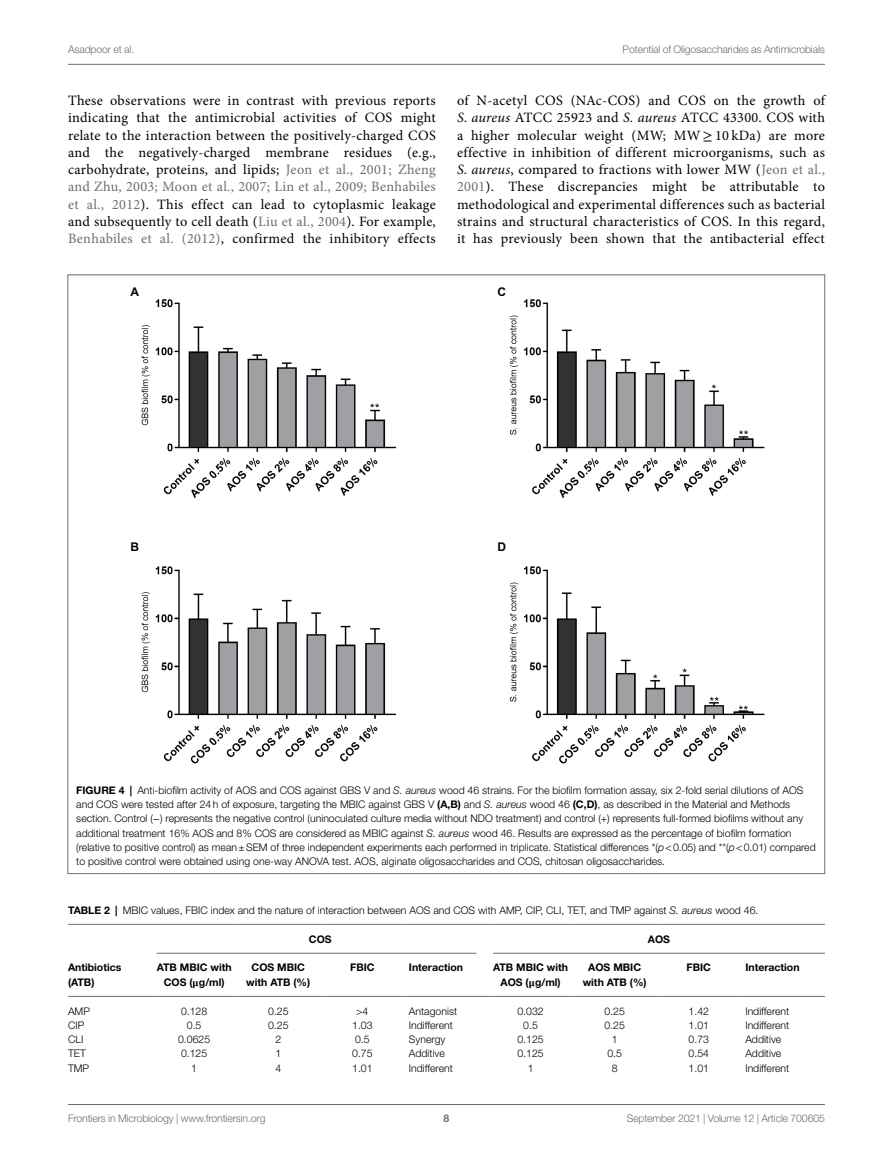
<style>
.page{position:relative;width:893px;height:1170px;background:#fff}
.page>*{position:absolute;margin:0;border:0;box-sizing:border-box;transform-origin:0 0}
.TEXT{font:14.25px/17.2px "Minion Pro";letter-spacing:.02em;color:#000;text-align:justify}
.t1{font:700 12px "Arial";color:#000}
.FIG_LEG{font:300 10.5px/14.2px "Helvetica Neue LT Std";color:#000}
.TB_TX{font:300 10.5px "Helvetica Neue LT Std";color:#000}
.t2{font:300 10.5px "Helvetica Neue LT Std";letter-spacing:-.015em;color:#6d6e71}
.TB_CH{font:700 10.5px/14.2px "Helvetica Neue LT Std";color:#000;text-align:center}
.TT_NO_RULE{font:300 10.5px "Helvetica Neue LT Std";color:#000}
.TB_STH{font:700 10.5px "Helvetica Neue LT Std";color:#000}
.t3{font:700 10.5px "Helvetica Neue LT Std";color:#6d6e71}
.s1{color:#6d6e71}
.s2{font-style:italic}
.s3{font-family:"STIX General"}
.s4{font-weight:700}
.s5{font-family:"STIX General";font-weight:400}
</style>
<div class="page">
<hr style="left:68px;top:64px;width:757px;height:1px;background:#6d6e71">
<hr style="left:68px;top:1104px;width:757px;height:1px;background:#6d6e71">
<img style="left:141px;top:299px;width:624px;height:465px">
<hr style="left:152px;top:924px;width:84px;height:1px;background:#6d6e71">
<hr style="left:236px;top:924px;width:84px;height:1px;background:#6d6e71">
<hr style="left:320px;top:924px;width:84px;height:1px;background:#6d6e71">
<hr style="left:404px;top:924px;width:85px;height:1px;background:#6d6e71">
<hr style="left:489px;top:924px;width:84px;height:1px;background:#6d6e71">
<hr style="left:573px;top:924px;width:84px;height:1px;background:#6d6e71">
<hr style="left:657px;top:924px;width:84px;height:1px;background:#6d6e71">
<hr style="left:741px;top:924px;width:84px;height:1px;background:#6d6e71">
<hr style="left:68px;top:924px;width:84px;height:1px;background:#6d6e71">
<hr style="left:152px;top:996px;width:84px;height:1px;background:#6d6e71">
<hr style="left:236px;top:996px;width:84px;height:1px;background:#6d6e71">
<hr style="left:320px;top:996px;width:84px;height:1px;background:#6d6e71">
<hr style="left:404px;top:996px;width:85px;height:1px;background:#6d6e71">
<hr style="left:489px;top:996px;width:84px;height:1px;background:#6d6e71">
<hr style="left:573px;top:996px;width:84px;height:1px;background:#6d6e71">
<hr style="left:657px;top:996px;width:84px;height:1px;background:#6d6e71">
<hr style="left:741px;top:996px;width:84px;height:1px;background:#6d6e71">
<hr style="left:68px;top:996px;width:84px;height:1px;background:#6d6e71">
<hr style="left:157px;top:952px;width:320px;height:1px;background:#6d6e71">
<hr style="left:493px;top:952px;width:332px;height:1px;background:#6d6e71">
<p class="t2" style="left:68px;top:42px;width:68px">Asadpoor et al.</p>
<p class="t2" style="left:623px;top:42px;width:204px">Potential of Oligosaccharides as Antimicrobials</p>
<p class="TEXT" style="left:68px;top:92px;width:369px">These observations were in contrast with previous reports indicating that the antimicrobial activities of COS might relate to the interaction between the positively-charged COS and the negatively-charged membrane residues (e.g., carbohydrate, proteins, and lipids; <span class="s1">Jeon et al., 2001; Zheng and Zhu, 2003; Moon et al., 2007; Lin et al., 2009; Benhabiles et al., 2012</span>). This effect can lead to cytoplasmic leakage and subsequently to cell death (<span class="s1">Liu et al., 2004</span>). For example, <span class="s1">Benhabiles et al. (2012)</span>, confirmed the inhibitory effects</p>
<p class="TEXT" style="left:457px;top:92px;width:369px">of N-acetyl COS (NAc-COS) and COS on the growth of <span class="s2">S. aureus</span> ATCC 25923 and <span class="s2">S. aureus</span> ATCC 43300. COS with a higher molecular weight (MW; MW <span class="s3">≥</span>10 kDa) are more effective in inhibition of different microorganisms, such as <span class="s2">S. aureus</span>, compared to fractions with lower MW (<span class="s1">Jeon et al., 2001</span>). These discrepancies might be attributable to methodological and experimental differences such as bacterial strains and structural characteristics of COS. In this regard, it has previously been shown that the antibacterial effect</p>
<p class="t1" style="left:130px;top:283px;width:10px">A</p>
<p class="t1" style="left:497px;top:283px;width:10px">C</p>
<p class="t1" style="left:130px;top:538px;width:10px">B</p>
<p class="t1" style="left:497px;top:538px;width:10px">D</p>
<p class="FIG_LEG" style="left:76px;top:782px;width:741px"><span class="s4">FIGURE 4 |</span> Anti-biofilm activity of AOS and COS against GBS V and <span class="s2">S. aureus</span> wood 46 strains. For the biofilm formation assay, six 2-fold serial dilutions of AOS and COS were tested after 24h of exposure, targeting the MBIC against GBS V <span class="s4">(A,B)</span> and <span class="s2">S. aureus</span> wood 46 <span class="s4">(C,D)</span>, as described in the Material and Methods section. Control (<span class="s5">−</span>) represents the negative control (uninoculated culture media without NDO treatment) and control (+) represents full-formed biofilms without any additional treatment 16% AOS and 8% COS are considered as MBIC against <span class="s2">S. aureus</span> wood 46. Results are expressed as the percentage of biofilm formation (relative to positive control) as mean±SEM of three independent experiments each performed in triplicate. Statistical differences *(<span class="s2">p</span>&lt;0.05) and **(<span class="s2">p</span>&lt;0.01) compared to positive control were obtained using one-way ANOVA test. AOS, alginate oligosaccharides and COS, chitosan oligosaccharides.</p>
<p class="TT_NO_RULE" style="left:68px;top:903px;width:692px"><span class="s4">TABLE 2 |</span> MBIC values, FBIC index and the nature of interaction between AOS and COS with AMP, CIP, CLI, TET, and TMP against <span class="s2">S. aureus</span> wood 46.</p>
<p class="TB_STH" style="left:309px;top:932px;width:24px">COS</p>
<p class="TB_STH" style="left:648px;top:932px;width:24px">AOS</p>
<p class="TB_CH" style="left:68px;top:960px;width:55px;text-align:left">Antibiotics (ATB)</p>
<p class="TB_CH" style="left:157px;top:960px;width:77px">ATB MBIC with<br>COS (<span class="s3">μ</span>g/ml)</p>
<p class="TB_CH" style="left:246px;top:960px;width:65px">COS MBIC with ATB (%)</p>
<p class="TB_CH" style="left:350px;top:960px;width:26px">FBIC</p>
<p class="TB_CH" style="left:409px;top:960px;width:56px">Interaction</p>
<p class="TB_CH" style="left:493px;top:960px;width:77px">ATB MBIC with<br>AOS (<span class="s3">μ</span>g/ml)</p>
<p class="TB_CH" style="left:583px;top:960px;width:65px">AOS MBIC with ATB (%)</p>
<p class="TB_CH" style="left:686px;top:960px;width:26px">FBIC</p>
<p class="TB_CH" style="left:745px;top:960px;width:56px">Interaction</p>
<p class="TB_TX" style="left:68px;top:1004px;width:23px">AMP</p>
<p class="TB_TX" style="left:181px;top:1004px;width:28px">0.128</p>
<p class="TB_TX" style="left:268px;top:1004px;width:22px">0.25</p>
<p class="TB_TX" style="left:356px;top:1004px;width:14px">&gt;4</p>
<p class="TB_TX" style="left:409px;top:1004px;width:50px">Antagonist</p>
<p class="TB_TX" style="left:517px;top:1004px;width:28px">0.032</p>
<p class="TB_TX" style="left:604px;top:1004px;width:22px">0.25</p>
<p class="TB_TX" style="left:689px;top:1004px;width:22px">1.42</p>
<p class="TB_TX" style="left:745px;top:1004px;width:45px">Indifferent</p>
<p class="TB_TX" style="left:68px;top:1018px;width:18px">CIP</p>
<p class="TB_TX" style="left:187px;top:1018px;width:16px">0.5</p>
<p class="TB_TX" style="left:268px;top:1018px;width:22px">0.25</p>
<p class="TB_TX" style="left:352px;top:1018px;width:22px">1.03</p>
<p class="TB_TX" style="left:409px;top:1018px;width:45px">Indifferent</p>
<p class="TB_TX" style="left:523px;top:1018px;width:16px">0.5</p>
<p class="TB_TX" style="left:604px;top:1018px;width:22px">0.25</p>
<p class="TB_TX" style="left:689px;top:1018px;width:22px">1.01</p>
<p class="TB_TX" style="left:745px;top:1018px;width:45px">Indifferent</p>
<p class="TB_TX" style="left:68px;top:1032px;width:17px">CLI</p>
<p class="TB_TX" style="left:178px;top:1032px;width:34px">0.0625</p>
<p class="TB_TX" style="left:275px;top:1032px;width:7px">2</p>
<p class="TB_TX" style="left:355px;top:1032px;width:16px">0.5</p>
<p class="TB_TX" style="left:409px;top:1032px;width:38px">Synergy</p>
<p class="TB_TX" style="left:517px;top:1032px;width:28px">0.125</p>
<p class="TB_TX" style="left:612px;top:1032px;width:7px">1</p>
<p class="TB_TX" style="left:689px;top:1032px;width:22px">0.73</p>
<p class="TB_TX" style="left:745px;top:1032px;width:37px">Additive</p>
<p class="TB_TX" style="left:68px;top:1047px;width:19px">TET</p>
<p class="TB_TX" style="left:181px;top:1047px;width:28px">0.125</p>
<p class="TB_TX" style="left:275px;top:1047px;width:7px">1</p>
<p class="TB_TX" style="left:352px;top:1047px;width:22px">0.75</p>
<p class="TB_TX" style="left:409px;top:1047px;width:37px">Additive</p>
<p class="TB_TX" style="left:517px;top:1047px;width:28px">0.125</p>
<p class="TB_TX" style="left:607px;top:1047px;width:16px">0.5</p>
<p class="TB_TX" style="left:689px;top:1047px;width:22px">0.54</p>
<p class="TB_TX" style="left:745px;top:1047px;width:37px">Additive</p>
<p class="TB_TX" style="left:68px;top:1061px;width:23px">TMP</p>
<p class="TB_TX" style="left:191px;top:1061px;width:7px">1</p>
<p class="TB_TX" style="left:275px;top:1061px;width:7px">4</p>
<p class="TB_TX" style="left:352px;top:1061px;width:22px">1.01</p>
<p class="TB_TX" style="left:409px;top:1061px;width:45px">Indifferent</p>
<p class="TB_TX" style="left:528px;top:1061px;width:7px">1</p>
<p class="TB_TX" style="left:612px;top:1061px;width:7px">8</p>
<p class="TB_TX" style="left:689px;top:1061px;width:22px">1.01</p>
<p class="TB_TX" style="left:745px;top:1061px;width:45px">Indifferent</p>
<p class="t2" style="left:68px;top:1111px;width:199px">Frontiers in Microbiology | www.frontiersin.org</p>
<p class="t3" style="left:444px;top:1111px;width:7px">8</p>
<p class="t2" style="left:627px;top:1111px;width:200px">September 2021 | Volume 12 | Article 700605</p>
</div>
